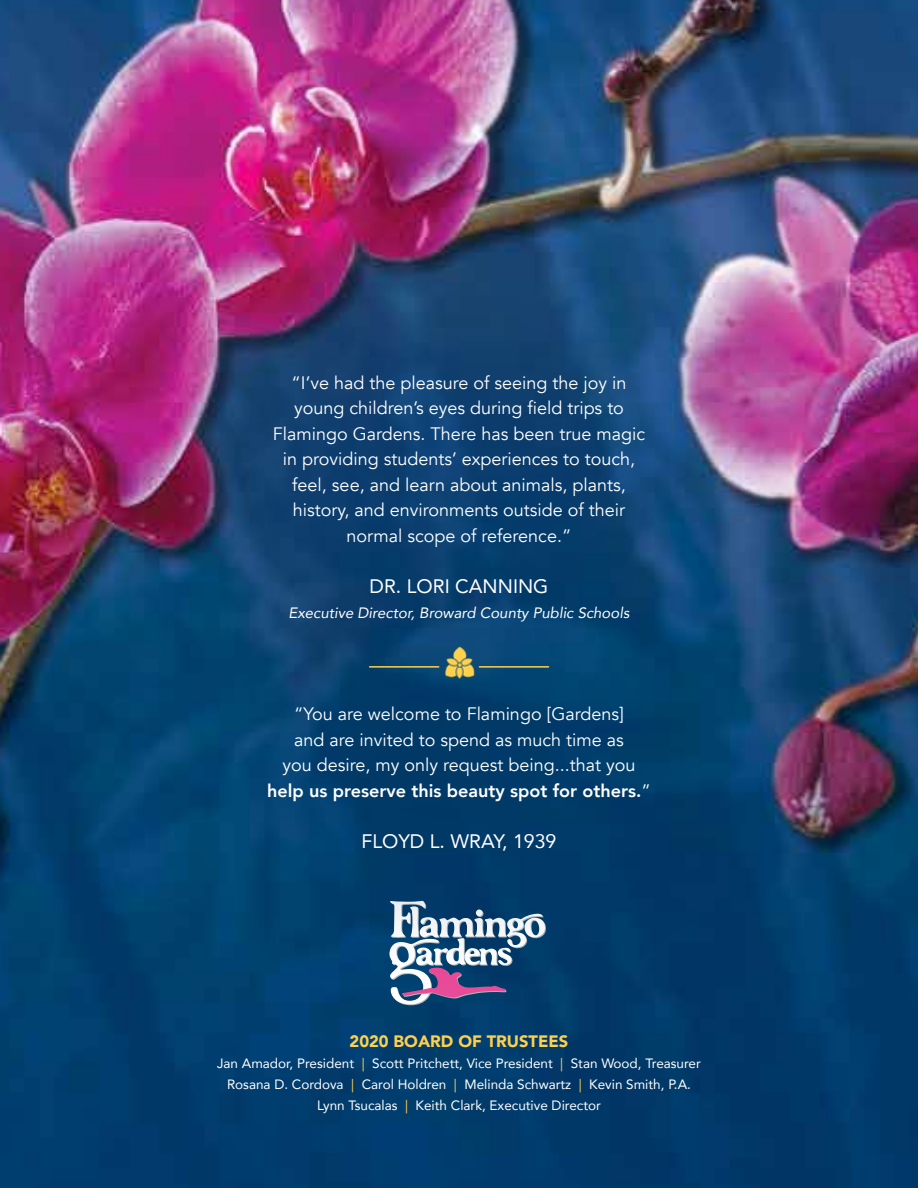
<style>
.page{position:relative;width:918px;height:1188px;background:#fff}
.page>*{position:absolute;margin:0;border:0;box-sizing:border-box;transform-origin:0 0}
.t1{font:19.5px "Avenir";color:#fff}
.t2{font:18px/25.5px "Avenir";color:#fff;text-align:center}
.t3{font:900 16.5px "Avenir";color:#ffd04c}
.t4{font:italic 15px "Avenir";color:#fff}
.t5{font:13.5px/21px "Avenir";color:#fff;text-align:center}
.s1{font-weight:800}
.s2{color:#ffd04c}
</style>
<div class="page">
<img style="left:0;top:0;width:918px;height:1188px">
<svg style="left:389px;top:987px;width:157px;height:18px;background:#4d5583"></svg>
<div style="left:142px;top:239px;width:630px;height:748px;background:#00376d;opacity:.75"></div>
<hr style="left:479px;top:666px;width:70px;height:2px;background:#ffd04c">
<hr style="left:370px;top:666px;width:69px;height:2px;background:#ffd04c">
<img style="left:440px;top:646px;width:38px;height:33px">
<p class="t2" style="left:273px;top:370px;width:374px">“I’ve had the pleasure of seeing the joy in young children’s eyes during field trips to Flamingo Gardens. There has been true magic in providing students’ experiences to touch, feel, see, and learn about animals, plants, history, and environments outside of their normal scope of reference.”</p>
<p class="t1" style="left:370px;top:570px;width:180px">DR. LORI CANNING</p>
<p class="t4" style="left:289px;top:604px;width:342px">Executive Director, Broward County Public Schools</p>
<p class="t2" style="left:267px;top:702px;width:385px">“You are welcome to Flamingo [Gardens]<br>and are invited to spend as much time as<br>you desire, my only request being...that you <span class="s1">help us preserve this beauty spot for others.</span>”</p>
<p class="t1" style="left:362px;top:825px;width:196px">FLOYD L. WRAY, 1939</p>
<p class="t3" style="left:350px;top:1027px;width:220px">2020 BOARD OF TRUSTEES</p>
<p class="t5" style="left:217px;top:1053px;width:485px">Jan Amador, President <span class="s2">|</span> Scott Pritchett, Vice President <span class="s2">|</span> Stan Wood, Treasurer<br>Rosana D. Cordova <span class="s2">|</span> Carol Holdren <span class="s2">|</span> Melinda Schwartz <span class="s2">|</span> Kevin Smith, P.A.<br>Lynn Tsucalas <span class="s2">|</span> Keith Clark, Executive Director</p>
</div>
